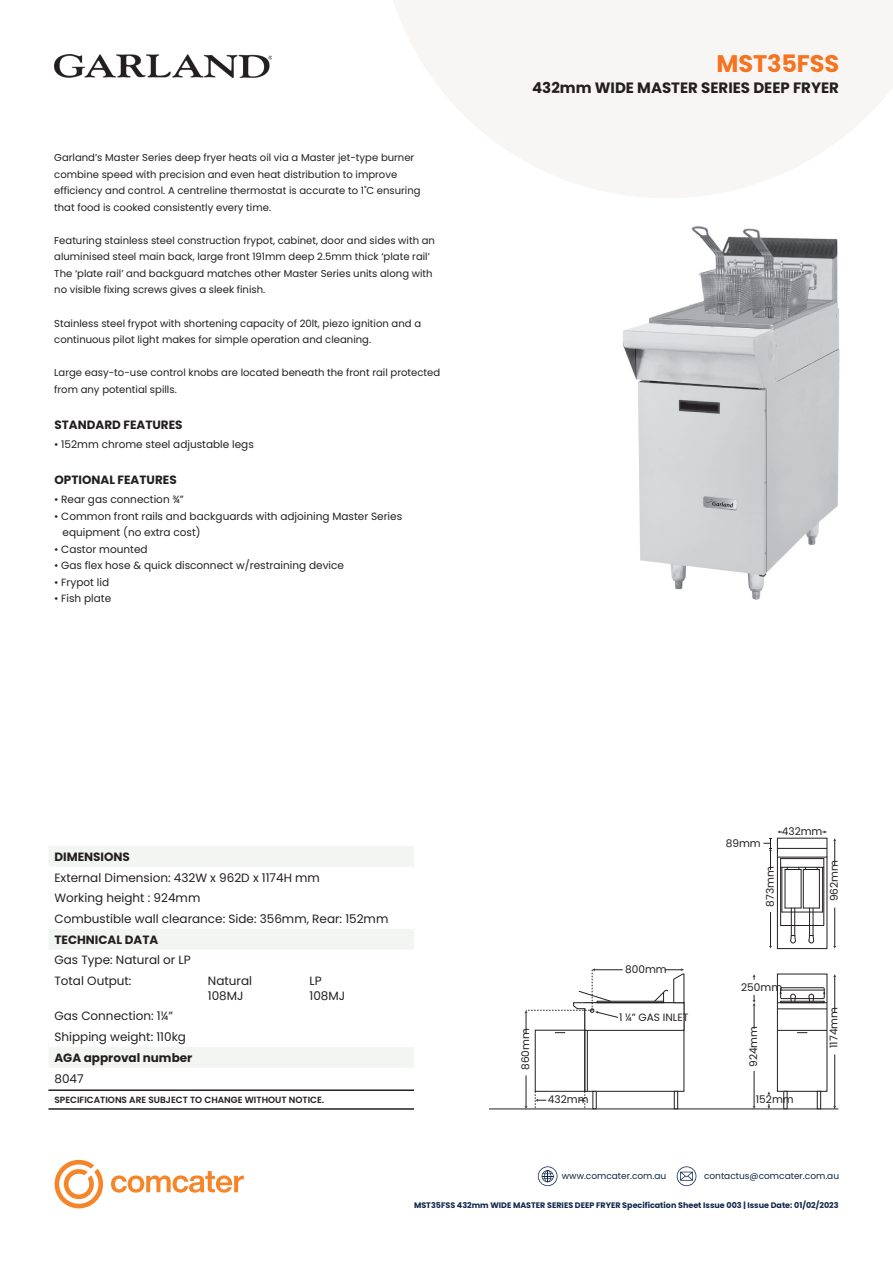
<style>
.page{position:relative;width:893px;height:1263px;background:#fff}
.page>*{position:absolute;margin:0;border:0;box-sizing:border-box;transform-origin:0 0}
.t1{font:700 24px "Poppins";letter-spacing:-.005em;color:#f47421}
.t2{font:700 15px "Poppins";color:#231f20}
.t3{font:12px/20.7px "Poppins";color:#231f20}
.t4{font:700 12px "Poppins";color:#231f20}
.t5{font:10.5px/16.5px "Poppins";color:#231f20}
.t6{font:10.05px/16.5px "Poppins";color:#231f20}
.t7{font:600 9px "Poppins";color:#231f20}
.t8{font:9px "Poppins";color:#0e2749}
.t9{font:700 7.95px "Poppins";color:#0e2749}
</style>
<div class="page">
<svg style="left:394px;top:0;width:499px;height:198px;fill:#f7f6f4"></svg>
<svg style="left:538px;top:1166px;width:19px;height:20px"></svg>
<svg style="left:677px;top:1166px;width:19px;height:20px"></svg>
<svg style="left:55px;top:1160px;width:189px;height:48px"></svg>
<hr style="left:48px;top:1089px;width:366px;height:2px;background:#231f20">
<hr style="left:48px;top:1108px;width:366px;height:2px;background:#231f20">
<svg style="left:49px;top:846px;width:365px;height:221px"></svg>
<img style="left:623px;top:226px;width:217px;height:374px">
<hr style="left:489px;top:1109px;width:349px;height:1px;background:#231f20">
<svg style="left:833px;top:838px;width:3px;height:110px"></svg>
<svg style="left:833px;top:974px;width:3px;height:135px"></svg>
<svg style="left:752px;top:974px;width:4px;height:135px"></svg>
<svg style="left:767px;top:1091px;width:3px;height:18px"></svg>
<div style="left:777px;top:974px;width:50px;height:117px;background:#fff;border:1px solid #231f20"></div>
<div style="left:817px;top:1091px;width:4px;height:18px;border:1px solid #231f20"></div>
<div style="left:783px;top:1091px;width:4px;height:18px;border:1px solid #231f20"></div>
<hr style="left:778px;top:1002px;width:49px;height:1px;background:#231f20">
<hr style="left:778px;top:1008px;width:49px;height:1px;background:#231f20">
<hr style="left:778px;top:1030px;width:49px;height:1px;background:#231f20">
<svg style="left:790px;top:994px;width:6px;height:7px"></svg>
<svg style="left:808px;top:994px;width:6px;height:7px"></svg>
<div style="left:780px;top:1001px;width:44px;height:2px;border:1px solid #231f20"></div>
<div style="left:780px;top:987px;width:44px;height:12px;border:1px solid #231f20"></div>
<svg style="left:524px;top:968px;width:160px;height:141px"></svg>
<hr style="left:781px;top:990px;width:43px;height:1px;background:#231f20">
<svg style="left:763px;top:830px;width:64px;height:118px"></svg>
<img style="left:55px;top:54px;width:216px;height:23px">
<h1 class="t1" style="left:716px;top:50px;width:124px">MST35FSS</h1>
<p class="t6" style="left:54px;top:150px;width:368px">Garland’s Master Series deep fryer heats oil via a Master jet-type burner combine speed with precision and even heat distribution to improve efficiency and control. A centreline thermostat is accurate to 1˚C ensuring that food is cooked consistently every time.</p>
<p class="t6" style="left:54px;top:232px;width:382px">Featuring stainless steel construction frypot, cabinet, door and sides with an aluminised steel main back, large front 191mm deep 2.5mm thick ‘plate rail’ The ‘plate rail’ and backguard matches other Master Series units along with no visible fixing screws gives a sleek finish.</p>
<p class="t6" style="left:54px;top:315px;width:368px">Stainless steel frypot with shortening capacity of 20lt, piezo ignition and a continuous pilot light makes for simple operation and cleaning.</p>
<p class="t6" style="left:54px;top:364px;width:387px">Large easy-to-use control knobs are located beneath the front rail protected from any potential spills.</p>
<p class="t4" style="left:54px;top:418px;width:130px">STANDARD FEATURES</p>
<p class="t5" style="left:54px;top:436px;width:201px">• 152mm chrome steel adjustable legs</p>
<p class="t4" style="left:54px;top:473px;width:124px">OPTIONAL FEATURES</p>
<p class="t5" style="left:54px;top:491px;width:131px">• Rear gas connection ¾”</p>
<p class="t5" style="left:63px;top:508px;width:341px;text-indent:-8px">• Common front rails and backguards with adjoining Master Series equipment (no extra cost)</p>
<p class="t5" style="left:54px;top:541px;width:95px">• Castor mounted</p>
<p class="t5" style="left:54px;top:557px;width:291px">• Gas flex hose &amp; quick disconnect w/restraining device</p>
<p class="t5" style="left:54px;top:574px;width:56px">• Frypot lid</p>
<p class="t5" style="left:54px;top:590px;width:59px">• Fish plate</p>
<h2 class="t2" style="left:532px;top:79px;width:308px">432mm WIDE MASTER SERIES DEEP FRYER</h2>
<p class="t4" style="left:54px;top:850px;width:77px">DIMENSIONS</p>
<p class="t3" style="left:54px;top:867px;width:335px">External Dimension: 432W x 962D x 1174H mm<br>Working height : 924mm<br>Combustible wall clearance: Side: 356mm, Rear: 152mm</p>
<p class="t4" style="left:54px;top:932px;width:105px">TECHNICAL DATA</p>
<p class="t3" style="left:54px;top:950px;width:138px">Gas Type: Natural or LP<br>Total Output:</p>
<p class="t3" style="left:208px;top:971px;width:46px">Natural</p>
<p class="t3" style="left:310px;top:971px;width:14px">LP</p>
<p class="t3" style="left:208px;top:985px;width:37px">108MJ</p>
<p class="t3" style="left:310px;top:985px;width:37px">108MJ</p>
<p class="t3" style="left:54px;top:1006px;width:133px">Gas Connection: 1¼”<br>Shipping weight: 110kg</p>
<p class="t4" style="left:54px;top:1051px;width:139px">AGA approval number</p>
<p class="t3" style="left:54px;top:1068px;width:31px">8047</p>
<p class="t7" style="left:54px;top:1094px;width:271px">SPECIFICATIONS ARE SUBJECT TO CHANGE WITHOUT NOTICE.</p>
<p class="t5" style="left:517px;top:1070px;width:43px;rotate:-90deg">860mm</p>
<p class="t5" style="left:548px;top:1091px;width:42px">432mm</p>
<p class="t5" style="left:726px;top:835px;width:37px">89mm</p>
<p class="t5" style="left:782px;top:823px;width:42px">432mm</p>
<p class="t5" style="left:625px;top:961px;width:43px">800mm</p>
<p class="t5" style="left:762px;top:907px;width:42px;rotate:-90deg">873mm</p>
<p class="t5" style="left:826px;top:901px;width:43px;rotate:-90deg">962mm</p>
<p class="t5" style="left:741px;top:979px;width:43px">250mm</p>
<p class="t5" style="left:619px;top:1009px;width:71px">1 ¼” GAS INLET</p>
<p class="t5" style="left:826px;top:1048px;width:42px;rotate:-90deg">1174mm</p>
<p class="t5" style="left:745px;top:1067px;width:43px;rotate:-90deg">924mm</p>
<p class="t5" style="left:756px;top:1091px;width:39px">152mm</p>
<p class="t8" style="left:562px;top:1171px;width:106px">www.comcater.com.au</p>
<p class="t8" style="left:704px;top:1171px;width:137px">contactus@comcater.com.au</p>
<p class="t9" style="left:414px;top:1201px;width:426px">MST35FSS 432mm WIDE MASTER SERIES DEEP FRYER Specification Sheet Issue 003 | Issue Date: 01/02/2023</p>
</div>
